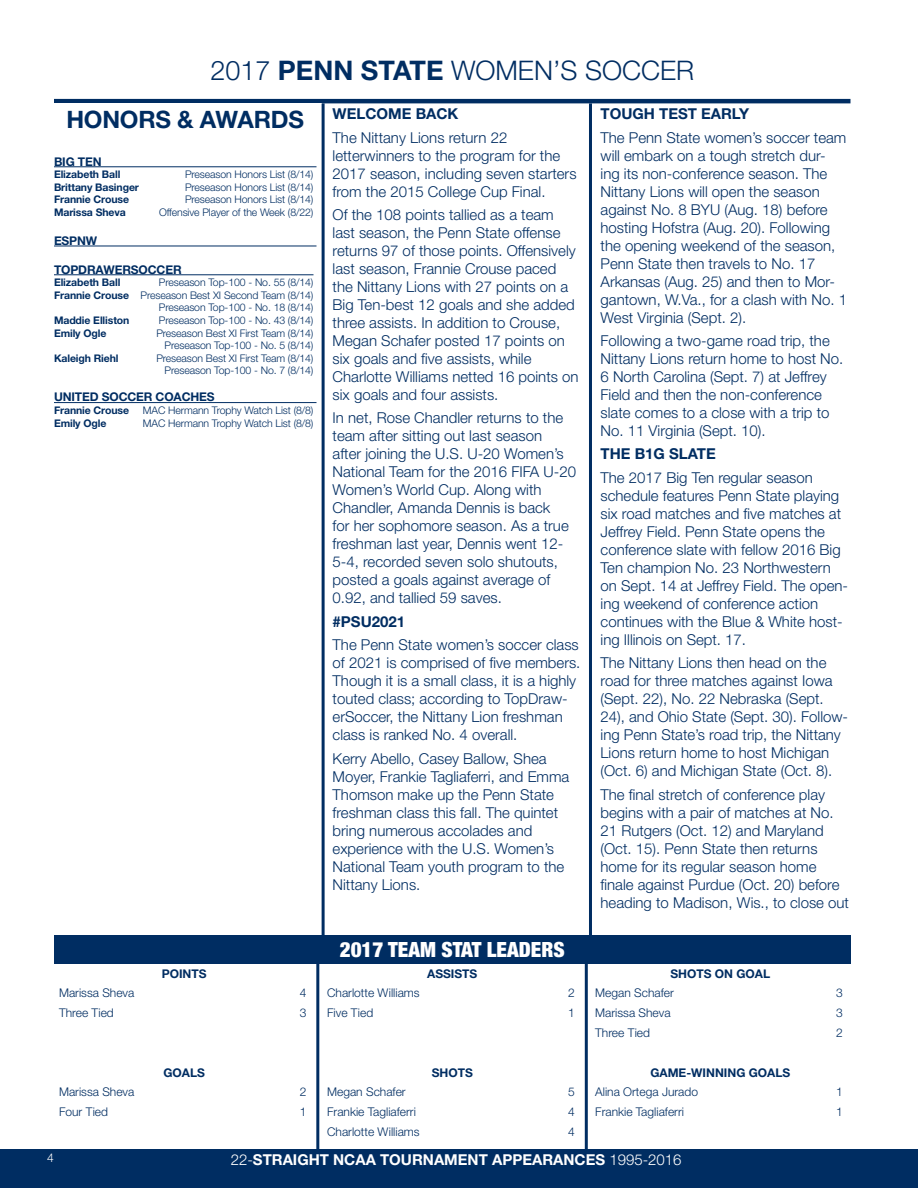
<style>
.page{position:relative;width:918px;height:1188px;background:#fff}
.page>*{position:absolute;margin:0;border:0;box-sizing:border-box;transform-origin:0 0}
.t1{font:300 27px "Helvetica Neue LT Pro";color:#002d62}
.t2{font:700 24px "Helvetica Neue LT Pro";letter-spacing:-.01em;color:#002d62}
.t3{font:900 condensed 21px "Helvetica Neue LT Pro";color:#fff}
.t4{font:300 15px/18px "Helvetica Neue LT Pro";color:#002d62}
.t5{font:700 15px "Helvetica Neue LT Pro";color:#fff}
.t6{font:700 15px "Helvetica Neue LT Pro";color:#002d62}
.t7{font:300 12px "Helvetica Neue LT Pro";color:#002d62}
.t8{font:700 12px "Helvetica Neue LT Pro";color:#002d62}
.t9{font:300 12px "Helvetica Neue LT Pro";color:#fff}
.t10{font:300 10.5px/12.6px "Helvetica Neue LT Pro";letter-spacing:-.01em;color:#002d62;text-align:right}
.t11{font:700 10.5px "Helvetica Neue LT Pro";letter-spacing:-.01em;color:#002d62}
.s1{font-weight:700}
.s2{font-weight:300}
</style>
<div class="page">
<div style="left:0;top:1150px;width:918px;height:38px;background:#002d62"></div>
<hr style="left:54px;top:99px;width:796px;height:4px;background:#002d62">
<hr style="left:54px;top:166px;width:263px;height:1px;background:#002d62">
<hr style="left:54px;top:246px;width:263px;height:1px;background:#002d62">
<hr style="left:54px;top:274px;width:260px;height:1px;background:#002d62">
<hr style="left:54px;top:402px;width:263px;height:1px;background:#002d62">
<hr style="left:322px;top:103px;width:3px;height:832px;background:#002d62">
<hr style="left:589px;top:103px;width:3px;height:832px;background:#002d62">
<div style="left:54px;top:935px;width:796px;height:29px;background:#002d62"></div>
<hr style="left:316px;top:964px;width:3px;height:186px;background:#002d62">
<hr style="left:585px;top:964px;width:3px;height:186px;background:#002d62">
<h1 class="t1" style="left:210px;top:54px;width:485px">2017 <span class="s1">PENN STATE</span> WOMEN’S SOCCER</h1>
<h2 class="t2" style="left:66px;top:104px;width:239px">HONORS &amp; AWARDS</h2>
<p class="t8" style="left:54px;top:154px;width:49px">BIG TEN</p>
<p class="t11" style="left:54px;top:168px;width:68px">Elizabeth Ball</p>
<p class="t10" style="left:185px;top:168px;width:130px">Preseason Honors List (8/14)</p>
<p class="t11" style="left:54px;top:181px;width:87px">Brittany Basinger</p>
<p class="t10" style="left:185px;top:181px;width:130px">Preseason Honors List (8/14)</p>
<p class="t11" style="left:54px;top:193px;width:77px">Frannie Crouse</p>
<p class="t10" style="left:185px;top:193px;width:130px">Preseason Honors List (8/14)</p>
<p class="t11" style="left:54px;top:206px;width:73px">Marissa Sheva</p>
<p class="t10" style="left:159px;top:206px;width:156px">Offensive Player of the Week (8/22)</p>
<p class="t8" style="left:54px;top:233px;width:45px">ESPNW</p>
<p class="t8" style="left:54px;top:262px;width:129px">TOPDRAWERSOCCER</p>
<p class="t11" style="left:54px;top:276px;width:68px">Elizabeth Ball</p>
<p class="t6" style="left:333px;top:105px;width:127px">WELCOME BACK</p>
<p class="t4" style="left:333px;top:128px;width:245px">The Nittany Lions return 22 letterwinners to the program for the 2017 season, including seven starters from the 2015 College Cup Final.</p>
<p class="t4" style="left:333px;top:205px;width:247px">Of the 108 points tallied as a team last season, the Penn State offense returns 97 of those points. Offensively last season, Frannie Crouse paced the Nittany Lions with 27 points on a Big Ten-best 12 goals and she added three assists. In addition to Crouse, Megan Schafer posted 17 points on six goals and five assists, while Charlotte Williams netted 16 points on six goals and four assists.</p>
<p class="t4" style="left:333px;top:409px;width:245px">In net, Rose Chandler returns to the team after sitting out last season<br>after joining the U.S. U-20 Women’s National Team for the 2016 FIFA U-20<br>Women’s World Cup. Along with Chandler, Amanda Dennis is back<br>for her sophomore season. As a true freshman last year, Dennis went 12- 5-4, recorded seven solo shutouts, posted a goals against average of 0.92, and tallied 59 saves.</p>
<p class="t6" style="left:333px;top:612px;width:74px">#PSU2021</p>
<p class="t4" style="left:333px;top:636px;width:249px">The Penn State women’s soccer class of 2021 is comprised of five members.<br>Though it is a small class, it is a highly touted class; according to TopDraw&shy;erSoccer, the Nittany Lion freshman class is ranked No. 4 overall.</p>
<p class="t4" style="left:333px;top:749px;width:238px">Kerry Abello, Casey Ballow, Shea<br>Moyer, Frankie Tagliaferri, and Emma<br>Thomson make up the Penn State freshman class this fall. The quintet bring numerous accolades and experience with the U.S. Women’s<br>National Team youth program to the<br>Nittany Lions.</p>
<p class="t6" style="left:601px;top:105px;width:150px">TOUGH TEST EARLY</p>
<p class="t4" style="left:601px;top:128px;width:248px">The Penn State women’s soccer team will embark on a tough stretch dur&shy;ing its non-conference season. The Nittany Lions will open the season against No. 8 BYU (Aug. 18) before hosting Hofstra (Aug. 20). Following the opening weekend of the season, Penn State then travels to No. 17<br>Arkansas (Aug. 25) and then to Mor&shy;gantown, W.Va., for a clash with No. 1<br>West Virginia (Sept. 2).</p>
<p class="t4" style="left:601px;top:331px;width:244px">Following a two-game road trip, the Nittany Lions return home to host No.<br>6 North Carolina (Sept. 7) at Jeffrey Field and then the non-conference slate comes to a close with a trip to No. 11 Virginia (Sept. 10).</p>
<p class="t6" style="left:601px;top:445px;width:117px">THE B1G SLATE</p>
<p class="t4" style="left:601px;top:468px;width:249px">The 2017 Big Ten regular season schedule features Penn State playing six road matches and five matches at Jeffrey Field. Penn State opens the conference slate with fellow 2016 Big Ten champion No. 23 Northwestern on Sept. 14 at Jeffrey Field. The open&shy;ing weekend of conference action continues with the Blue &amp; White host&shy;ing Illinois on Sept. 17.</p>
<p class="t4" style="left:601px;top:654px;width:249px">The Nittany Lions then head on the road for three matches against Iowa (Sept. 22), No. 22 Nebraska (Sept.<br>24), and Ohio State (Sept. 30). Follow&shy;ing Penn State’s road trip, the Nittany Lions return home to host Michigan (Oct. 6) and Michigan State (Oct. 8).</p>
<p class="t4" style="left:601px;top:785px;width:250px">The final stretch of conference play begins with a pair of matches at No.<br>21 Rutgers (Oct. 12) and Maryland (Oct. 15). Penn State then returns home for its regular season home finale against Purdue (Oct. 20) before heading to Madison, Wis., to close out</p>
<p class="t10" style="left:54px;top:276px;width:261px">Preseason Top-100 - No. 55 (8/14)<br><span class="s1">Frannie Crouse</span> Preseason Best XI Second Team (8/14)<br>Preseason Top-100 - No. 18 (8/14)</p>
<p class="t11" style="left:54px;top:314px;width:77px">Maddie Elliston</p>
<p class="t10" style="left:159px;top:314px;width:156px">Preseason Top-100 - No. 43 (8/14)</p>
<p class="t11" style="left:54px;top:326px;width:54px">Emily Ogle</p>
<p class="t10" style="left:156px;top:326px;width:159px">Preseason Best XI First Team (8/14)<br>Preseason Top-100 - No. 5 (8/14)</p>
<p class="t11" style="left:54px;top:352px;width:66px">Kaleigh Riehl</p>
<p class="t10" style="left:156px;top:352px;width:159px">Preseason Best XI First Team (8/14)<br>Preseason Top-100 - No. 7 (8/14)</p>
<p class="t8" style="left:54px;top:390px;width:162px">UNITED SOCCER COACHES</p>
<p class="t11" style="left:54px;top:404px;width:77px">Frannie Crouse</p>
<p class="t10" style="left:143px;top:404px;width:172px">MAC Hermann Trophy Watch List (8/8)</p>
<p class="t11" style="left:54px;top:416px;width:54px">Emily Ogle</p>
<p class="t10" style="left:143px;top:416px;width:172px">MAC Hermann Trophy Watch List (8/8)</p>
<h3 class="t3" style="left:340px;top:937px;width:226px">2017 TEAM STAT LEADERS</h3>
<p class="t8" style="left:162px;top:966px;width:46px">POINTS</p>
<p class="t7" style="left:59px;top:986px;width:77px">Marissa Sheva</p>
<p class="t7" style="left:300px;top:986px;width:8px">4</p>
<p class="t7" style="left:59px;top:1006px;width:56px">Three Tied</p>
<p class="t7" style="left:300px;top:1006px;width:8px">3</p>
<p class="t8" style="left:163px;top:1065px;width:43px">GOALS</p>
<p class="t7" style="left:59px;top:1085px;width:77px">Marissa Sheva</p>
<p class="t7" style="left:300px;top:1085px;width:8px">2</p>
<p class="t7" style="left:59px;top:1105px;width:50px">Four Tied</p>
<p class="t7" style="left:300px;top:1105px;width:8px">1</p>
<p class="t8" style="left:427px;top:966px;width:52px">ASSISTS</p>
<p class="t7" style="left:327px;top:986px;width:94px">Charlotte Williams</p>
<p class="t7" style="left:568px;top:986px;width:8px">2</p>
<p class="t7" style="left:327px;top:1006px;width:48px">Five Tied</p>
<p class="t7" style="left:568px;top:1006px;width:8px">1</p>
<p class="t8" style="left:432px;top:1065px;width:43px">SHOTS</p>
<p class="t7" style="left:327px;top:1085px;width:80px">Megan Schafer</p>
<p class="t7" style="left:568px;top:1085px;width:8px">5</p>
<p class="t7" style="left:327px;top:1105px;width:90px">Frankie Tagliaferri</p>
<p class="t7" style="left:568px;top:1105px;width:8px">4</p>
<p class="t7" style="left:327px;top:1124px;width:94px">Charlotte Williams</p>
<p class="t7" style="left:568px;top:1124px;width:8px">4</p>
<p class="t8" style="left:670px;top:966px;width:101px">SHOTS ON GOAL</p>
<p class="t7" style="left:595px;top:986px;width:80px">Megan Schafer</p>
<p class="t7" style="left:836px;top:986px;width:8px">3</p>
<p class="t7" style="left:595px;top:1006px;width:77px">Marissa Sheva</p>
<p class="t7" style="left:836px;top:1006px;width:8px">3</p>
<p class="t7" style="left:595px;top:1025px;width:56px">Three Tied</p>
<p class="t7" style="left:836px;top:1025px;width:8px">2</p>
<p class="t8" style="left:650px;top:1065px;width:141px">GAME-WINNING GOALS</p>
<p class="t7" style="left:595px;top:1085px;width:104px">Alina Ortega Jurado</p>
<p class="t7" style="left:836px;top:1085px;width:8px">1</p>
<p class="t7" style="left:595px;top:1105px;width:90px">Frankie Tagliaferri</p>
<p class="t7" style="left:836px;top:1105px;width:8px">1</p>
<p class="t9" style="left:47px;top:1150px;width:8px">4</p>
<p class="t5" style="left:231px;top:1150px;width:452px"><span class="s2">22-</span>STRAIGHT NCAA TOURNAMENT APPEARANCES <span class="s2">1995-2016</span></p>
</div>
